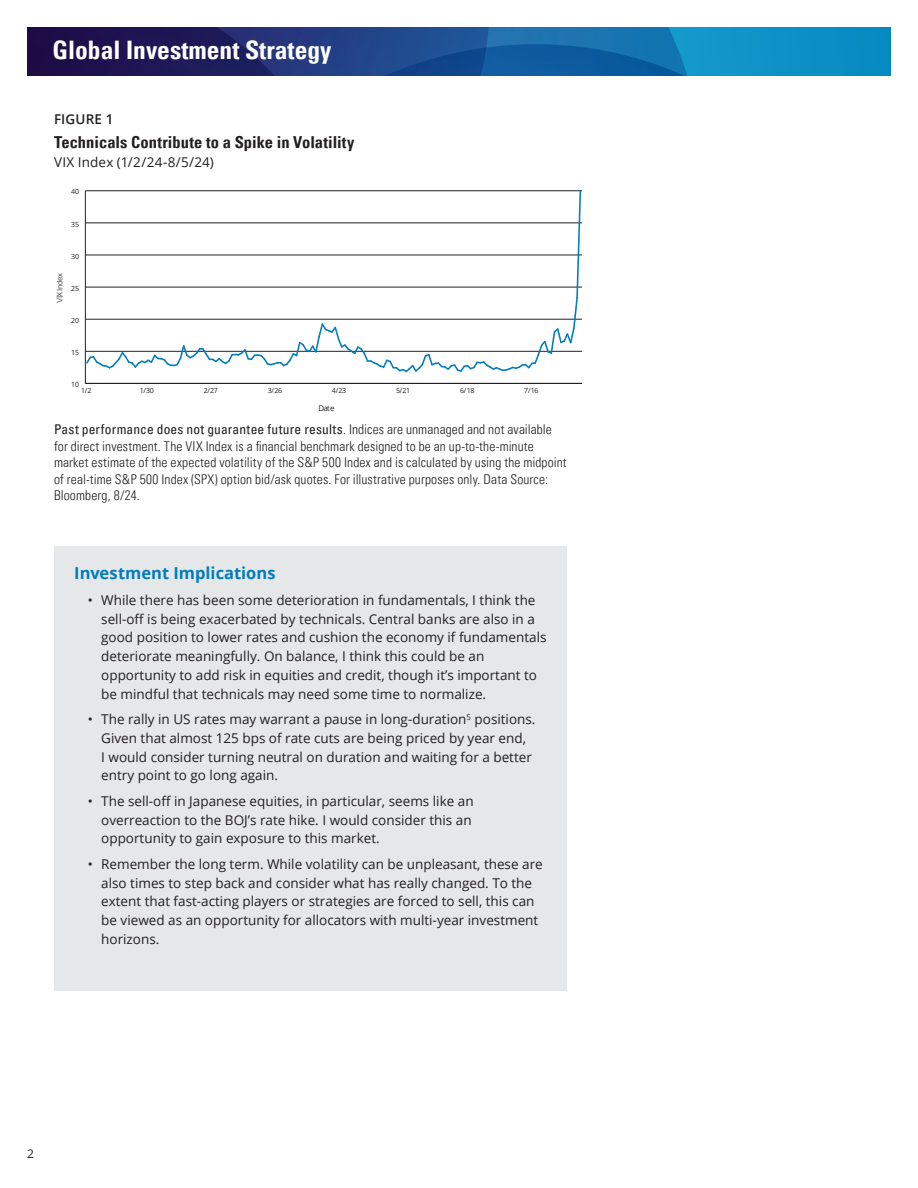
<style>
.page{position:relative;width:918px;height:1188px;background:#fff}
.page>*{position:absolute;margin:0;border:0;box-sizing:border-box;transform-origin:0 0}
.t1{font:700 condensed 25.5px "Univers LT Pro";color:#fff}
.t2{font:700 condensed 16.5px "Univers LT Pro";letter-spacing:.005em;color:#231f20}
.Body_copy{font:700 16.5px "Open Sans";color:#007dbc}
.Bullets{font:13.5px/18.8px "Open Sans";color:#231f20}
.Footnote{font:300 condensed 13.5px/16.5px "Univers LT Pro";letter-spacing:.01em;color:#231f20}
.TD_Body_copy__p{font:13.5px "Open Sans";letter-spacing:.01em;color:#231f20}
.Figure_number{font:600 13.5px "Open Sans";letter-spacing:.01em;color:#231f20}
.t3{font:12px "Open Sans";color:#231f20}
.t4{font:7.8px "Arial";letter-spacing:-.035em;color:#595959}
.t5{font:7.8px "Open Sans";color:#231f20}
.t6{font:7.05px "Open Sans";letter-spacing:-.025em;color:#231f20}
.s1{font-weight:400}
</style>
<div class="page">
<svg style="left:27px;top:27px;width:864px;height:48px;background:#175290"></svg>
<hr style="left:85px;top:191px;width:1px;height:192px;background:#231f20">
<hr style="left:85px;top:383px;width:497px;height:1px;background:#231f20">
<svg style="left:85px;top:190px;width:497px;height:184px"></svg>
<div style="left:54px;top:546px;width:513px;height:445px;background:#e6e7e9"></div>
<h1 class="t1" style="left:52px;top:35px;width:281px">Global Investment Strategy</h1>
<p class="Figure_number" style="left:54px;top:110px;width:61px">FIGURE 1</p>
<p class="t2" style="left:54px;top:132px;width:302px">Technicals Contribute to a Spike in Volatility</p>
<p class="TD_Body_copy__p" style="left:54px;top:153px;width:161px">VIX Index (1/2/24-8/5/24)</p>
<p class="t6" style="left:71px;top:187px;width:10px">40</p>
<p class="t6" style="left:71px;top:219px;width:10px">35</p>
<p class="t4" style="left:55px;top:303px;width:31px;rotate:-90deg">VIXIndex</p>
<p class="t6" style="left:71px;top:251px;width:10px">30</p>
<p class="t6" style="left:71px;top:283px;width:10px">25</p>
<p class="t6" style="left:71px;top:315px;width:10px">20</p>
<p class="t6" style="left:71px;top:348px;width:10px">15</p>
<p class="t6" style="left:71px;top:380px;width:10px">10</p>
<p class="t6" style="left:81px;top:386px;width:12px">1/2</p>
<p class="t6" style="left:140px;top:386px;width:16px">1/30</p>
<p class="t6" style="left:204px;top:386px;width:16px">2/27</p>
<p class="t6" style="left:268px;top:386px;width:16px">3/26</p>
<p class="t6" style="left:332px;top:386px;width:16px">4/23</p>
<p class="t6" style="left:396px;top:386px;width:16px">5/21</p>
<p class="t6" style="left:460px;top:386px;width:16px">6/18</p>
<p class="t6" style="left:524px;top:386px;width:16px">7/16</p>
<p class="t5" style="left:318px;top:402px;width:18px">Date</p>
<p class="Footnote" style="left:54px;top:421px;width:514px"><span class="s1">Past performance does not guarantee future results</span>. Indices are unmanaged and not available for direct investment. The VIX Index is a financial benchmark designed to be an up-to-the-minute market estimate of the expected volatility of the S&amp;P 500 Index and is calculated by using the midpoint of real-time S&amp;P 500 Index (SPX) option bid/ask quotes. For illustrative purposes only. Data Source:<br>Bloomberg, 8/24.</p>
<p class="Body_copy" style="left:74px;top:562px;width:203px">Investment Implications</p>
<p class="Bullets" style="left:101px;top:590px;width:447px;text-indent:-14px">• While there has been some deterioration in fundamentals, I think the sell-off is being exacerbated by technicals. Central banks are also in a good position to lower rates and cushion the economy if fundamentals deteriorate meaningfully. On balance, I think this could be an opportunity to add risk in equities and credit, though it’s important to be mindful that technicals may need some time to normalize.</p>
<p class="Bullets" style="left:101px;top:709px;width:436px;text-indent:-14px">• The rally in US rates may warrant a pause in long-duration<sup>5</sup> positions.<br>Given that almost 125 bps of rate cuts are being priced by year end,<br>I would consider turning neutral on duration and waiting for a better entry point to go long again.</p>
<p class="Bullets" style="left:101px;top:791px;width:374px;text-indent:-14px">• The sell-off in Japanese equities, in particular, seems like an overreaction to the BOJ’s rate hike. I would consider this an opportunity to gain exposure to this market.</p>
<p class="Bullets" style="left:101px;top:854px;width:443px;text-indent:-14px">• Remember the long term. While volatility can be unpleasant, these are also times to step back and consider what has really changed. To the extent that fast-acting players or strategies are forced to sell, this can be viewed as an opportunity for allocators with multi-year investment horizons.</p>
<p class="t3" style="left:27px;top:1145px;width:8px">2</p>
</div>
